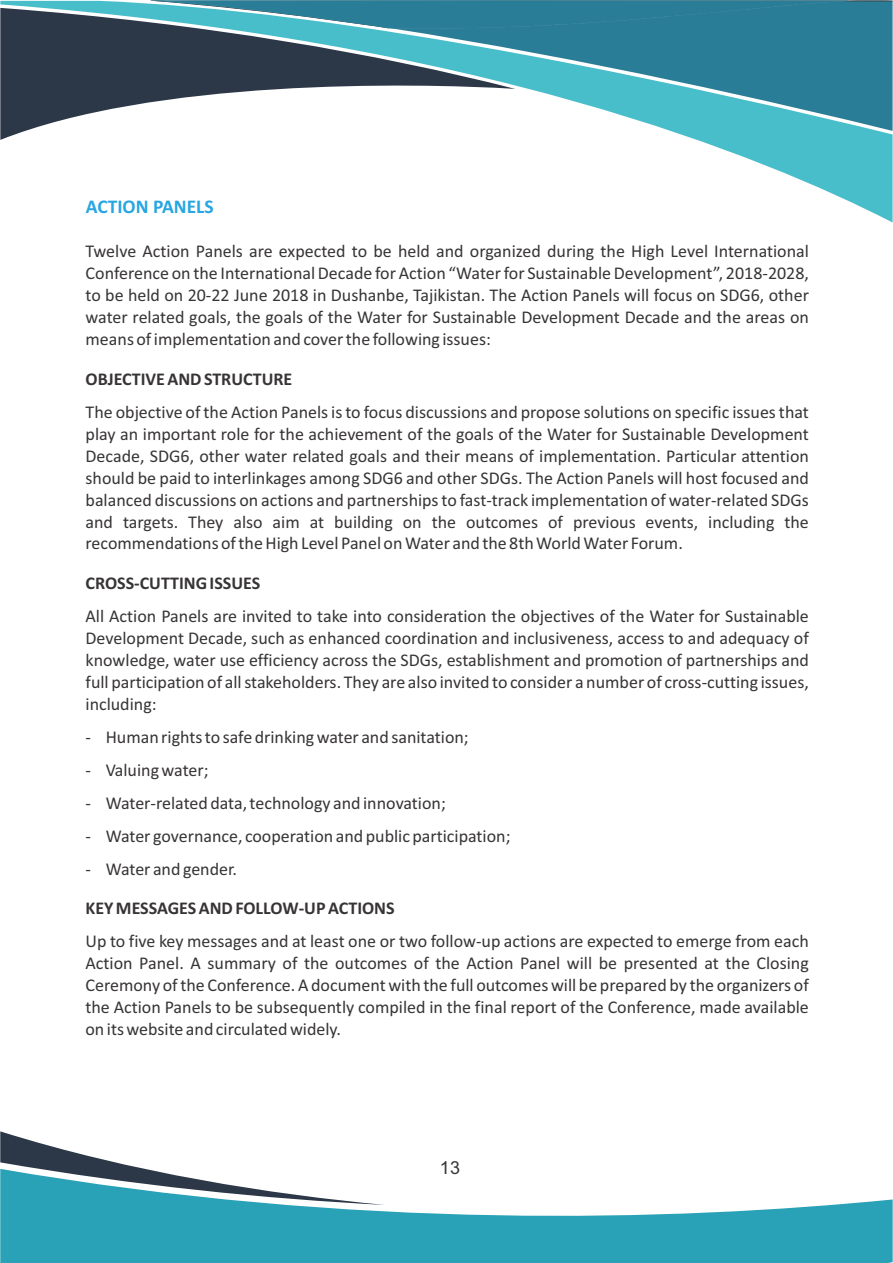
<style>
.page{position:relative;width:893px;height:1263px;background:#fff}
.page>*{position:absolute;margin:0;border:0;box-sizing:border-box;transform-origin:0 0}
.t1{font:700 19.5px "Calibri";color:#28a6e2}
.t2{font:18px/21.9px "Calibri";color:#373435;text-align:justify}
.t3{font:700 18px "Calibri";color:#373435}
.t4{font:18px "Arial";color:#373435}
</style>
<div class="page">
<svg style="left:0;top:1px;width:893px;height:221px"></svg>
<svg style="left:151px;top:0;width:742px;height:138px"></svg>
<svg style="left:0;top:1199px;width:893px;height:64px;fill:#29a1b6"></svg>
<svg style="left:0;top:1131px;width:385px;height:74px"></svg>
<p class="t1" style="left:86px;top:199px;width:130px">ACTION PANELS</p>
<p class="t2" style="left:86px;top:242px;width:725px">Twelve Action Panels are expected to be held and organized during the High Level International Conference on the International Decade for Action “Water for Sustainable Development”, 2018-2028, to be held on 20-22 June 2018 in Dushanbe, Tajikistan. The Action Panels will focus on SDG6, other water related goals, the goals of the Water for Sustainable Development Decade and the areas on means of implementation and cover the following issues:</p>
<p class="t3" style="left:86px;top:371px;width:208px">OBJECTIVE AND STRUCTURE</p>
<p class="t2" style="left:86px;top:402px;width:725px">The objective of the Action Panels is to focus discussions and propose solutions on specific issues that play an important role for the achievement of the goals of the Water for Sustainable Development Decade, SDG6, other water related goals and their means of implementation. Particular attention should be paid to interlinkages among SDG6 and other SDGs. The Action Panels will host focused and balanced discussions on actions and partnerships to fast-track implementation of water-related SDGs and targets. They also aim at building on the outcomes of previous events, including the recommendations of the High Level Panel on Water and the 8th World Water Forum.</p>
<p class="t3" style="left:86px;top:575px;width:176px">CROSS-CUTTING ISSUES</p>
<p class="t2" style="left:86px;top:606px;width:725px">All Action Panels are invited to take into consideration the objectives of the Water for Sustainable Development Decade, such as enhanced coordination and inclusiveness, access to and adequacy of knowledge, water use efficiency across the SDGs, establishment and promotion of partnerships and full participation of all stakeholders. They are also invited to consider a number of cross-cutting issues, including:</p>
<p class="t2" style="left:86px;top:727px;width:385px">- Human rights to safe drinking water and sanitation;</p>
<p class="t2" style="left:86px;top:760px;width:125px">- Valuing water;</p>
<p class="t2" style="left:86px;top:793px;width:362px">- Water-related data, technology and innovation;</p>
<p class="t2" style="left:86px;top:826px;width:427px">- Water governance, cooperation and public participation;</p>
<p class="t2" style="left:86px;top:859px;width:153px">- Water and gender.</p>
<p class="t3" style="left:86px;top:901px;width:311px">KEY MESSAGES AND FOLLOW-UP ACTIONS</p>
<p class="t2" style="left:85px;top:932px;width:725px">Up to five key messages and at least one or two follow-up actions are expected to emerge from each Action Panel. A summary of the outcomes of the Action Panel will be presented at the Closing Ceremony of the Conference. A document with the full outcomes will be prepared by the organizers of the Action Panels to be subsequently compiled in the final report of the Conference, made available on its website and circulated widely.</p>
<p class="t4" style="left:440px;top:1161px;width:22px">13</p>
</div>
